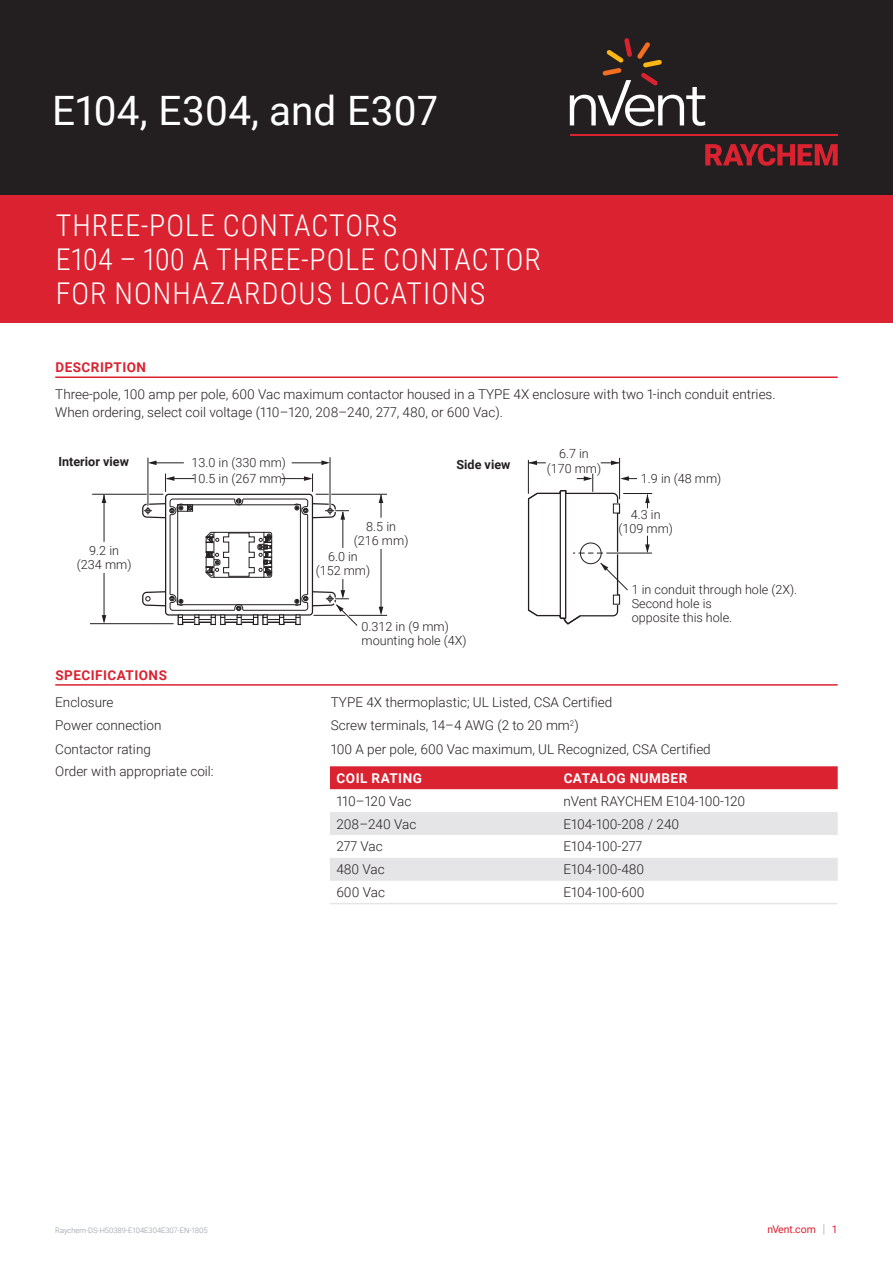
<style>
.page{position:relative;width:893px;height:1263px;background:#fff}
.page>*{position:absolute;margin:0;border:0;box-sizing:border-box;transform-origin:0 0}
.t1{font:40.5px "Roboto";color:#fff}
.t2{font:300 30px/33.8px "Roboto Condensed";letter-spacing:.035em;color:#fff}
.t3{font:300 13.5px/18px "Roboto";color:#231f20}
.t4{font:700 13.5px "Roboto";letter-spacing:.035em;color:#db2230}
.t5{font:700 13.5px "Roboto";letter-spacing:.035em;color:#fff}
.t6{font:300 12.6px/14.2px "Roboto";color:#231f20;text-align:center}
.t7{font:700 12.6px "Roboto";color:#231f20}
.t8{font:10.5px "Roboto";color:#db2230}
.t9{font:300 7.5px "Roboto";color:#8f959e}
.s1{font-weight:300;font-size:12.6px;color:#8f959e}
</style>
<div class="page">
<div style="left:0;top:0;width:893px;height:196px;background:#231f20"></div>
<svg style="left:705px;top:144px;width:133px;height:22px"></svg>
<hr style="left:570px;top:134px;width:268px;height:2px;background:#db2230">
<svg style="left:570px;top:38px;width:135px;height:88px"></svg>
<hr style="left:55px;top:376px;width:783px;height:2px;background:#db2230">
<hr style="left:151px;top:463px;width:176px;height:1px;background:#231f20">
<svg style="left:379px;top:607px;width:4px;height:8px"></svg>
<hr style="left:528px;top:463px;width:92px;height:1px;background:#231f20">
<hr style="left:528px;top:460px;width:1px;height:34px;background:#231f20">
<div style="left:546px;top:459px;width:55px;height:7px;border:2px solid #fff"></div>
<hr style="left:619px;top:458px;width:1px;height:41px;background:#231f20">
<hr style="left:316px;top:494px;width:71px;height:1px;background:#231f20">
<hr style="left:313px;top:615px;width:74px;height:1px;background:#231f20">
<hr style="left:381px;top:495px;width:1px;height:118px;background:#231f20">
<svg style="left:379px;top:494px;width:4px;height:9px"></svg>
<svg style="left:304px;top:473px;width:9px;height:19px"></svg>
<hr style="left:329px;top:457px;width:2px;height:50px;background:#fff">
<svg style="left:165px;top:473px;width:9px;height:19px"></svg>
<hr style="left:167px;top:478px;width:143px;height:1px;background:#231f20">
<div style="left:184px;top:461px;width:107px;height:4px;border:1px solid #fff"></div>
<div style="left:195px;top:477px;width:86px;height:3px;border:1px solid #fff"></div>
<div style="left:374px;top:518px;width:13px;height:30px;background:#fff"></div>
<svg style="left:102px;top:615px;width:4px;height:8px"></svg>
<hr style="left:92px;top:494px;width:71px;height:1px;background:#231f20">
<hr style="left:90px;top:623px;width:84px;height:1px;background:#231f20">
<hr style="left:104px;top:495px;width:1px;height:126px;background:#231f20">
<svg style="left:102px;top:494px;width:4px;height:9px"></svg>
<div style="left:97px;top:542px;width:13px;height:30px;background:#fff"></div>
<svg style="left:528px;top:460px;width:9px;height:5px"></svg>
<svg style="left:611px;top:460px;width:9px;height:5px"></svg>
<svg style="left:527px;top:473px;width:125px;height:152px"></svg>
<hr style="left:330px;top:457px;width:1px;height:58px;background:#231f20">
<hr style="left:147px;top:458px;width:2px;height:56px;background:#fff">
<hr style="left:148px;top:458px;width:1px;height:48px;background:#231f20">
<svg style="left:141px;top:498px;width:229px;height:128px"></svg>
<svg style="left:148px;top:460px;width:9px;height:5px"></svg>
<svg style="left:321px;top:460px;width:9px;height:5px"></svg>
<hr style="left:55px;top:684px;width:783px;height:2px;background:#db2230">
<div style="left:330px;top:766px;width:508px;height:23px;background:#db2230"></div>
<svg style="left:330px;top:812px;width:508px;height:69px"></svg>
<hr style="left:330px;top:903px;width:227px;height:1px;background:#e5e5e8">
<hr style="left:557px;top:903px;width:281px;height:1px;background:#e5e5e8">
<hr style="left:336px;top:787px;width:215px;height:1px;background:#db2230">
<hr style="left:563px;top:787px;width:268px;height:1px;background:#db2230">
<div style="left:0;top:196px;width:893px;height:127px;background:#db2230"></div>
<h1 class="t1" style="left:52px;top:83px;width:387px">E104, E304, and E307</h1>
<h2 class="t2" style="left:56px;top:208px;width:487px">THREE-POLE CONTACTORS<br>E104 – 100 A THREE-POLE CONTACTOR<br>FOR NONHAZARDOUS LOCATIONS</h2>
<p class="t4" style="left:56px;top:358px;width:92px">DESCRIPTION</p>
<p class="t3" style="left:55px;top:384px;width:722px">Three-pole, 100 amp per pole, 600 Vac maximum contactor housed in a TYPE 4X enclosure with two 1-inch conduit entries.<br>When ordering, select coil voltage (110–120, 208–240, 277, 480, or 600 Vac).</p>
<p class="t6" style="left:547px;top:446px;width:56px">6.7 in (170 mm)</p>
<p class="t6" style="left:619px;top:507px;width:56px">4.3 in (109 mm)</p>
<p class="t7" style="left:58px;top:453px;width:72px">Interior view</p>
<p class="t6" style="left:192px;top:455px;width:96px">13.0 in (330 mm)</p>
<p class="t7" style="left:456px;top:455px;width:55px">Side view</p>
<p class="t6" style="left:192px;top:471px;width:96px">10.5 in (267 mm)</p>
<p class="t6" style="left:354px;top:519px;width:56px">8.5 in (216 mm)</p>
<p class="t6" style="left:77px;top:543px;width:56px">9.2 in (234 mm)</p>
<p class="t6" style="left:641px;top:471px;width:82px">1.9 in (48 mm)</p>
<p class="t6" style="left:316px;top:549px;width:56px">6.0 in (152 mm)</p>
<p class="t6" style="left:362px;top:619px;width:107px;text-align:left">0.312 in (9 mm) mounting hole (4X)</p>
<p class="t6" style="left:632px;top:582px;width:167px;text-align:left">1 in conduit through hole (2X).<br>Second hole is<br>opposite this hole.</p>
<p class="t4" style="left:56px;top:666px;width:113px">SPECIFICATIONS</p>
<p class="t3" style="left:55px;top:693px;width:60px">Enclosure</p>
<p class="t3" style="left:331px;top:693px;width:283px">TYPE 4X thermoplastic; UL Listed, CSA Certified</p>
<p class="t3" style="left:55px;top:716px;width:108px">Power connection</p>
<p class="t3" style="left:331px;top:716px;width:249px">Screw terminals, 14–4 AWG (2 to 20 mm<sup>2</sup>)</p>
<p class="t3" style="left:55px;top:739px;width:97px">Contactor rating</p>
<p class="t3" style="left:331px;top:739px;width:381px">100 A per pole, 600 Vac maximum, UL Recognized, CSA Certified</p>
<p class="t3" style="left:55px;top:762px;width:160px">Order with appropriate coil:</p>
<p class="t5" style="left:337px;top:768px;width:87px">COIL RATING</p>
<p class="t5" style="left:564px;top:768px;width:125px">CATALOG NUMBER</p>
<p class="t3" style="left:336px;top:791px;width:77px">110–120 Vac</p>
<p class="t3" style="left:563px;top:791px;width:183px">nVent RAYCHEM E104-100-120</p>
<p class="t3" style="left:336px;top:814px;width:81px">208–240 Vac</p>
<p class="t3" style="left:563px;top:814px;width:117px">E104-100-208 / 240</p>
<p class="t3" style="left:336px;top:837px;width:48px">277 Vac</p>
<p class="t3" style="left:563px;top:837px;width:80px">E104-100-277</p>
<p class="t3" style="left:336px;top:860px;width:50px">480 Vac</p>
<p class="t3" style="left:563px;top:860px;width:82px">E104-100-480</p>
<p class="t3" style="left:336px;top:883px;width:50px">600 Vac</p>
<p class="t3" style="left:563px;top:883px;width:83px">E104-100-600</p>
<p class="t9" style="left:55px;top:1225px;width:154px">Raychem-DS-H50389-E104E304E307-EN-1805</p>
<p class="t8" style="left:767px;top:1222px;width:72px">nVent.com <span class="s1">|</span> 1</p>
</div>
